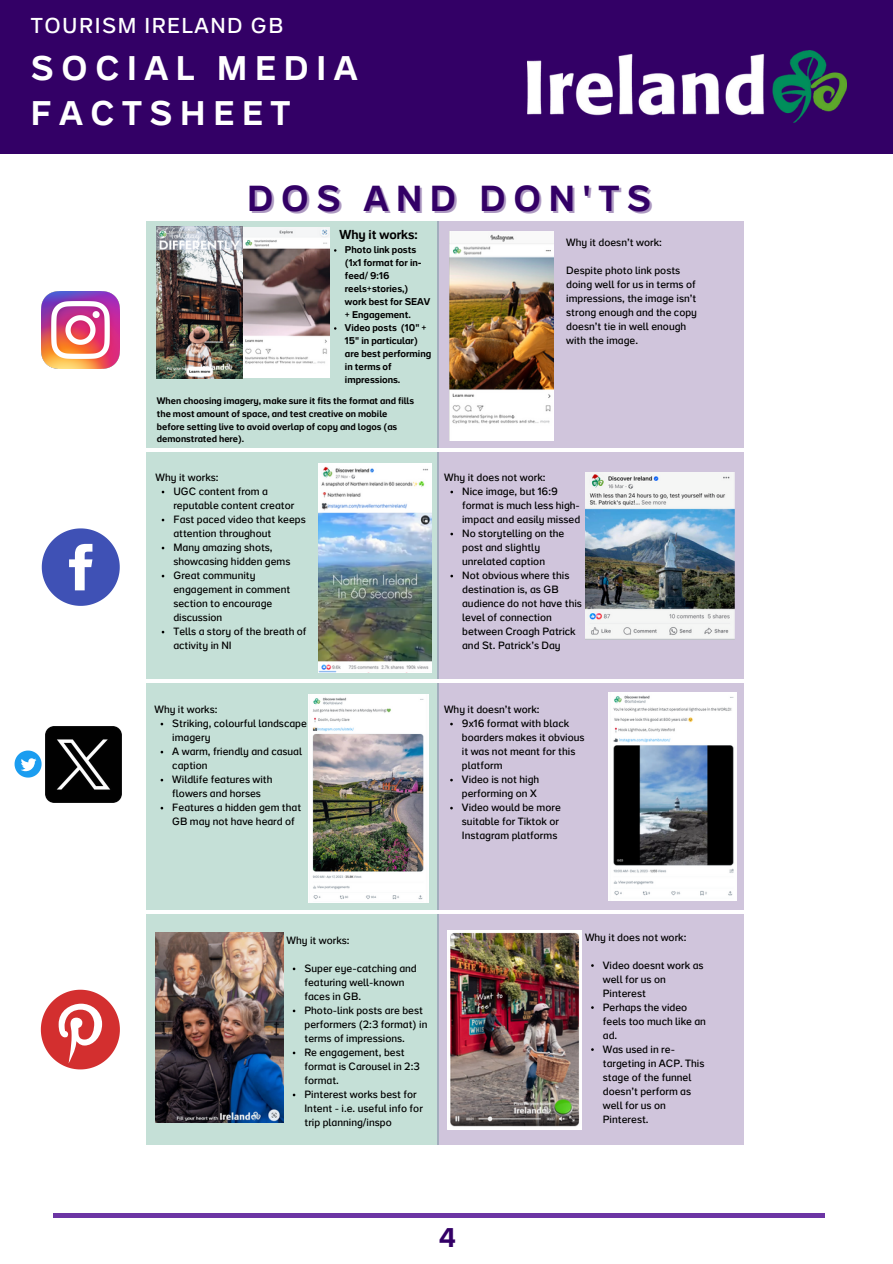
<style>
.page{position:relative;width:893px;height:1264px;background:#fff}
.page>*{position:absolute;margin:0;border:0;box-sizing:border-box;transform-origin:0 0}
.t1{font:36px "IOI";letter-spacing:.215em;color:#306}
.t2{font:33.9px/44.5px "IOI";letter-spacing:.23em;color:#fff}
.t3{font:26.85px "IOI";color:#306}
.t4{font:300 21.45px "IOI";letter-spacing:.07em;color:#fff}
.t5{font:12.9px "IOI";color:#000}
.t6{font:300 10.5px/14px "IOI";color:#000}
.t7{font:9.75px/13px "IOI";color:#000}
.t8{font:9.45px/12.6px "IOI";color:#000}
</style>
<div class="page">
<hr style="left:54px;top:1213px;width:770px;height:4px;background:#6c35a4">
<div style="left:0;top:0;width:892px;height:153px;background:#306"></div>
<div style="left:146px;top:221px;width:292px;height:230px;background:#c5e0d7"></div>
<div style="left:437px;top:221px;width:306px;height:230px;background:#d0c5dc"></div>
<div style="left:146px;top:452px;width:292px;height:230px;background:#c5e0d7"></div>
<div style="left:437px;top:452px;width:306px;height:230px;background:#d0c5dc"></div>
<hr style="left:51px;top:448px;width:814px;height:3px;background:#fff">
<div style="left:146px;top:683px;width:292px;height:230px;background:#c5e0d7"></div>
<svg style="left:15px;top:750px;width:27px;height:27px"></svg>
<div style="left:437px;top:683px;width:306px;height:230px;background:#d0c5dc"></div>
<hr style="left:32px;top:679px;width:814px;height:3px;background:#fff">
<div style="left:146px;top:914px;width:292px;height:230px;background:#c5e0d7"></div>
<svg style="left:41px;top:989px;width:79px;height:80px"></svg>
<div style="left:437px;top:914px;width:306px;height:230px;background:#d0c5dc"></div>
<hr style="left:42px;top:910px;width:813px;height:3px;background:#fff">
<img style="left:42px;top:291px;width:78px;height:78px">
<svg style="left:42px;top:528px;width:78px;height:78px"></svg>
<img style="left:527px;top:50px;width:319px;height:72px">
<img style="left:318px;top:463px;width:114px;height:209px">
<img style="left:309px;top:694px;width:119px;height:208px">
<img style="left:608px;top:692px;width:128px;height:208px">
<img style="left:45px;top:726px;width:77px;height:76px">
<img style="left:585px;top:472px;width:149px;height:167px">
<img style="left:157px;top:227px;width:85px;height:151px">
<img style="left:244px;top:228px;width:85px;height:149px">
<img style="left:449px;top:232px;width:105px;height:208px">
<img style="left:155px;top:932px;width:129px;height:190px">
<img style="left:447px;top:930px;width:134px;height:199px">
<p class="t4" style="left:31px;top:17px;width:254px">TOURISM IRELAND GB</p>
<p class="t2" style="left:31px;top:49px;width:328px">SOCIAL MEDIA<br>FACTSHEET</p>
<p class="t1" style="left:247px;top:184px;width:405px">DOS AND DON'TS</p>
<p class="t5" style="left:339px;top:229px;width:80px">Why it works:</p>
<p class="t7" style="left:345px;top:244px;width:87px">Photo link posts (1x1 format for in&shy;feed/ 9:16 reels+stories,) work best for SEAV + Engagement.</p>
<p class="t7" style="left:345px;top:322px;width:88px">Video posts (10" +<br>15" in particular) are best performing in terms of impressions.</p>
<p class="t8" style="left:157px;top:395px;width:259px">When choosing imagery, make sure it fits the format and fills the most amount of space, and test creative on mobile before setting live to avoid overlap of copy and logos (as demonstrated here).</p>
<p class="t6" style="left:155px;top:471px;width:65px">Why it works:</p>
<p class="t6" style="left:173px;top:485px;width:122px">UGC content from a reputable content creator</p>
<p class="t6" style="left:173px;top:513px;width:134px">Fast paced video that keeps attention throughout</p>
<p class="t6" style="left:173px;top:541px;width:119px">Many amazing shots, showcasing hidden gems</p>
<p class="t6" style="left:173px;top:569px;width:118px">Great community engagement in comment section to encourage discussion</p>
<p class="t6" style="left:173px;top:625px;width:135px">Tells a story of the breath of activity in NI</p>
<p class="t6" style="left:566px;top:236px;width:97px">Why it doesn’t work:</p>
<p class="t6" style="left:566px;top:264px;width:132px">Despite photo link posts doing well for us in terms of impressions, the image isn’t strong enough and the copy doesn’t tie in well enough with the image.</p>
<p class="t6" style="left:444px;top:471px;width:103px">Why it does not work:</p>
<p class="t6" style="left:462px;top:485px;width:119px">Nice image, but 16:9 format is much less high&shy;impact and easily missed</p>
<p class="t6" style="left:462px;top:527px;width:104px">No storytelling on the post and slightly unrelated caption</p>
<p class="t6" style="left:462px;top:569px;width:121px">Not obvious where this destination is, as GB audience do not have this level of connection between Croagh Patrick and St. Patrick’s Day</p>
<p class="t6" style="left:154px;top:703px;width:65px">Why it works:</p>
<p class="t6" style="left:172px;top:717px;width:136px">Striking, colourful landscape imagery</p>
<p class="t6" style="left:172px;top:745px;width:131px">A warm, friendly and casual caption</p>
<p class="t6" style="left:172px;top:773px;width:102px">Wildlife features with flowers and horses</p>
<p class="t6" style="left:172px;top:801px;width:130px">Features a hidden gem that<br>GB may not have heard of</p>
<p class="t6" style="left:444px;top:703px;width:97px">Why it doesn’t work:</p>
<p class="t6" style="left:462px;top:717px;width:124px">9x16 format with black boarders makes it obvious it was not meant for this platform</p>
<p class="t6" style="left:462px;top:773px;width:79px">Video is not high performing on X</p>
<p class="t6" style="left:462px;top:801px;width:100px">Video would be more suitable for Tiktok or<br>Instagram platforms</p>
<p class="t6" style="left:286px;top:934px;width:65px">Why it works:</p>
<p class="t6" style="left:304px;top:962px;width:114px">Super eye-catching and featuring well-known faces in GB.</p>
<p class="t6" style="left:304px;top:1004px;width:124px">Photo-link posts are best performers (2:3 format) in terms of impressions.</p>
<p class="t6" style="left:304px;top:1046px;width:117px">Re engagement, best format is Carousel in 2:3 format.</p>
<p class="t6" style="left:304px;top:1088px;width:120px">Pinterest works best for<br>Intent - i.e. useful info for trip planning/inspo</p>
<p class="t6" style="left:585px;top:931px;width:103px">Why it does not work:</p>
<p class="t6" style="left:602px;top:959px;width:102px">Video doesnt work as well for us on<br>Pinterest</p>
<p class="t6" style="left:602px;top:1001px;width:105px">Perhaps the video feels too much like an ad.</p>
<p class="t6" style="left:602px;top:1043px;width:103px">Was used in re&shy;targeting in ACP. This stage of the funnel doesn’t perform as well for us on<br>Pinterest.</p>
<p class="t3" style="left:438px;top:1227px;width:20px">4</p>
</div>
